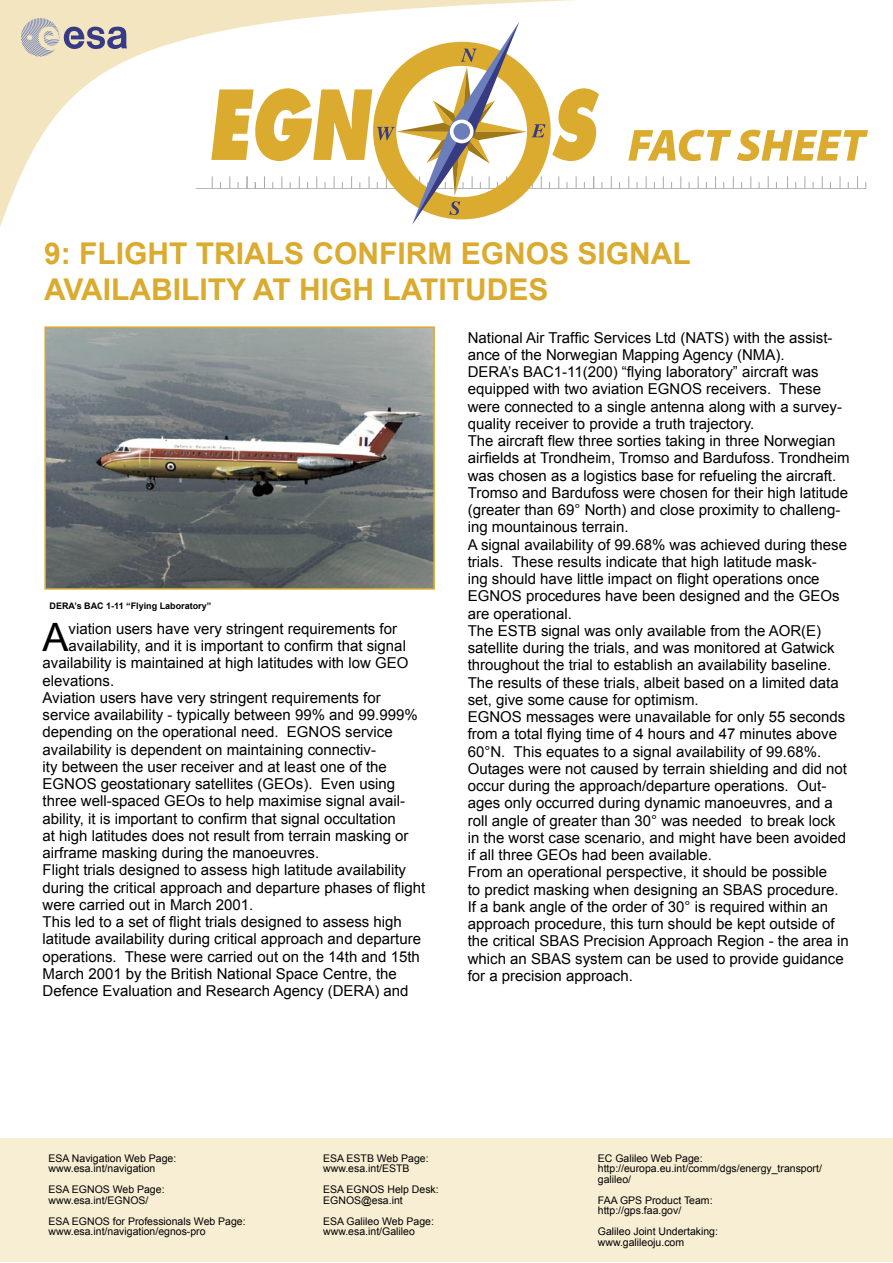
<style>
.page{position:relative;width:893px;height:1263px;background:#fff}
.page>*{position:absolute;margin:0;border:0;box-sizing:border-box;transform-origin:0 0}
.t1{font:39.15px "Arial";color:#000}
.t2{font:700 30px/36px "Arial";color:#dbab2f}
.t3{font:15px/17.2px "Arial";color:#000}
.t4{font:10.5px/10.5px "Arial";color:#000}
.t5{font:700 9px "Arial";color:#000}
</style>
<div class="page">
<div style="left:0;top:1138px;width:893px;height:123px;background:#f8eed4"></div>
<svg style="left:0;top:0;width:867px;height:227px"></svg>
<hr style="left:196px;top:188px;width:670px;height:1px;background:#aaa;border-radius:50%">
<svg style="left:611px;top:176px;width:1px;height:12px"></svg>
<svg style="left:628px;top:176px;width:1px;height:12px"></svg>
<svg style="left:646px;top:176px;width:1px;height:12px"></svg>
<svg style="left:663px;top:176px;width:1px;height:12px"></svg>
<svg style="left:680px;top:176px;width:1px;height:12px"></svg>
<svg style="left:698px;top:176px;width:1px;height:12px"></svg>
<svg style="left:715px;top:176px;width:1px;height:12px"></svg>
<svg style="left:733px;top:176px;width:1px;height:12px"></svg>
<svg style="left:750px;top:176px;width:1px;height:12px"></svg>
<svg style="left:768px;top:176px;width:1px;height:12px"></svg>
<svg style="left:787px;top:176px;width:1px;height:12px"></svg>
<svg style="left:804px;top:176px;width:1px;height:12px"></svg>
<svg style="left:822px;top:176px;width:1px;height:12px"></svg>
<svg style="left:839px;top:176px;width:1px;height:12px"></svg>
<svg style="left:857px;top:176px;width:1px;height:12px"></svg>
<svg style="left:628px;top:130px;width:103px;height:31px"></svg>
<svg style="left:737px;top:130px;width:131px;height:31px"></svg>
<svg style="left:211px;top:22px;width:391px;height:203px"></svg>
<div style="left:450px;top:120px;width:24px;height:23px;background:#fff;border-radius:50%"></div>
<div style="left:453px;top:123px;width:17px;height:17px;background:#6b7eba;border-radius:50%"></div>
<svg style="left:21px;top:18px;width:106px;height:39px;background:#c0b8b4"></svg>
<img style="left:46px;top:328px;width:387px;height:260px">
<div style="left:44px;top:326px;width:391px;height:264px;border:1px solid #dbab2f"></div>
<p class="t2" style="left:44px;top:237px;width:648px">9: FLIGHT TRIALS CONFIRM EGNOS SIGNAL<br>AVAILABILITY AT HIGH LATITUDES</p>
<p class="t5" style="left:50px;top:600px;width:163px">DERA’s BAC 1-11 “Flying Laboratory”</p>
<p class="t1" style="left:43px;top:612px;width:28px">A</p>
<p class="t3" style="left:69px;top:620px;width:330px">viation users have very stringent requirements for</p>
<p class="t3" style="left:69px;top:637px;width:339px">availability, and it is important to confirm that signal</p>
<p class="t3" style="left:43px;top:654px;width:367px">availability is maintained at high latitudes with low GEO</p>
<p class="t3" style="left:43px;top:672px;width:73px">elevations.</p>
<p class="t3" style="left:43px;top:689px;width:377px">Aviation users have very stringent requirements for service availability - typically between 99% and 99.999% depending on the operational need. EGNOS service availability is dependent on maintaining connectiv-<br>ity between the user receiver and at least one of the EGNOS geostationary satellites (GEOs). Even using three well-spaced GEOs to help maximise signal avail&shy;ability, it is important to confirm that signal occultation<br>at high latitudes does not result from terrain masking or airframe masking during the manoeuvres.</p>
<p class="t3" style="left:43px;top:861px;width:384px">Flight trials designed to assess high latitude availability during the critical approach and departure phases of flight were carried out in March 2001.</p>
<p class="t3" style="left:43px;top:913px;width:380px">This led to a set of flight trials designed to assess high latitude availability during critical approach and departure operations. These were carried out on the 14th and 15th March 2001 by the British National Space Centre, the Defence Evaluation and Research Agency (DERA) and</p>
<p class="t3" style="left:468px;top:329px;width:366px">National Air Traffic Services Ltd (NATS) with the assist&shy;ance of the Norwegian Mapping Agency (NMA).</p>
<p class="t3" style="left:468px;top:363px;width:376px">DERA’s BAC1-11(200) “flying laboratory” aircraft was equipped with two aviation EGNOS receivers. These were connected to a single antenna along with a survey&shy;quality receiver to provide a truth trajectory.</p>
<p class="t3" style="left:468px;top:432px;width:383px">The aircraft flew three sorties taking in three Norwegian airfields at Trondheim, Tromso and Bardufoss. Trondheim was chosen as a logistics base for refueling the aircraft.<br>Tromso and Bardufoss were chosen for their high latitude (greater than 69° North) and close proximity to challeng&shy;ing mountainous terrain.</p>
<p class="t3" style="left:468px;top:536px;width:381px">A signal availability of 99.68% was achieved during these trials. These results indicate that high latitude mask-<br>ing should have little impact on flight operations once EGNOS procedures have been designed and the GEOs are operational.</p>
<p class="t3" style="left:468px;top:622px;width:368px">The ESTB signal was only available from the AOR(E) satellite during the trials, and was monitored at Gatwick throughout the trial to establish an availability baseline.</p>
<p class="t3" style="left:468px;top:674px;width:373px">The results of these trials, albeit based on a limited data set, give some cause for optimism.</p>
<p class="t3" style="left:468px;top:708px;width:379px">EGNOS messages were unavailable for only 55 seconds from a total flying time of 4 hours and 47 minutes above<br>60°N. This equates to a signal availability of 99.68%.</p>
<p class="t3" style="left:468px;top:760px;width:381px">Outages were not caused by terrain shielding and did not occur during the approach/departure operations. Out&shy;ages only occurred during dynamic manoeuvres, and a roll angle of greater than 30° was needed to break lock in the worst case scenario, and might have been avoided if all three GEOs had been available.</p>
<p class="t3" style="left:468px;top:864px;width:382px">From an operational perspective, it should be possible<br>to predict masking when designing an SBAS procedure.<br>If a bank angle of the order of 30° is required within an approach procedure, this turn should be kept outside of the critical SBAS Precision Approach Region - the area in which an SBAS system can be used to provide guidance for a precision approach.</p>
<p class="t4" style="left:49px;top:1153px;width:129px">ESA Navigation Web Page:</p>
<p class="t4" style="left:49px;top:1163px;width:108px">www.esa.int/navigation</p>
<p class="t4" style="left:49px;top:1184px;width:117px">ESA EGNOS Web Page:</p>
<p class="t4" style="left:49px;top:1195px;width:101px">www.esa.int/EGNOS/</p>
<p class="t4" style="left:49px;top:1216px;width:199px">ESA EGNOS for Professionals Web Page:</p>
<p class="t4" style="left:49px;top:1226px;width:158px">www.esa.int/navigation/egnos-pro</p>
<p class="t4" style="left:323px;top:1153px;width:107px">ESA ESTB Web Page:</p>
<p class="t4" style="left:323px;top:1163px;width:88px">www.esa.int/ESTB</p>
<p class="t4" style="left:323px;top:1184px;width:117px">ESA EGNOS Help Desk:</p>
<p class="t4" style="left:323px;top:1195px;width:81px">EGNOS@esa.int</p>
<p class="t4" style="left:323px;top:1216px;width:112px">ESA Galileo Web Page:</p>
<p class="t4" style="left:323px;top:1226px;width:93px">www.esa.int/Galileo</p>
<p class="t4" style="left:598px;top:1153px;width:106px">EC Galileo Web Page:</p>
<p class="t4" style="left:598px;top:1163px;width:226px">http://europa.eu.int/comm/dgs/energy_transport/ galileo/</p>
<p class="t4" style="left:598px;top:1195px;width:116px">FAA GPS Product Team:</p>
<p class="t4" style="left:598px;top:1205px;width:85px">http://gps.faa.gov/</p>
<p class="t4" style="left:598px;top:1226px;width:122px">Galileo Joint Undertaking:</p>
<p class="t4" style="left:598px;top:1237px;width:88px">www.galileoju.com</p>
</div>
